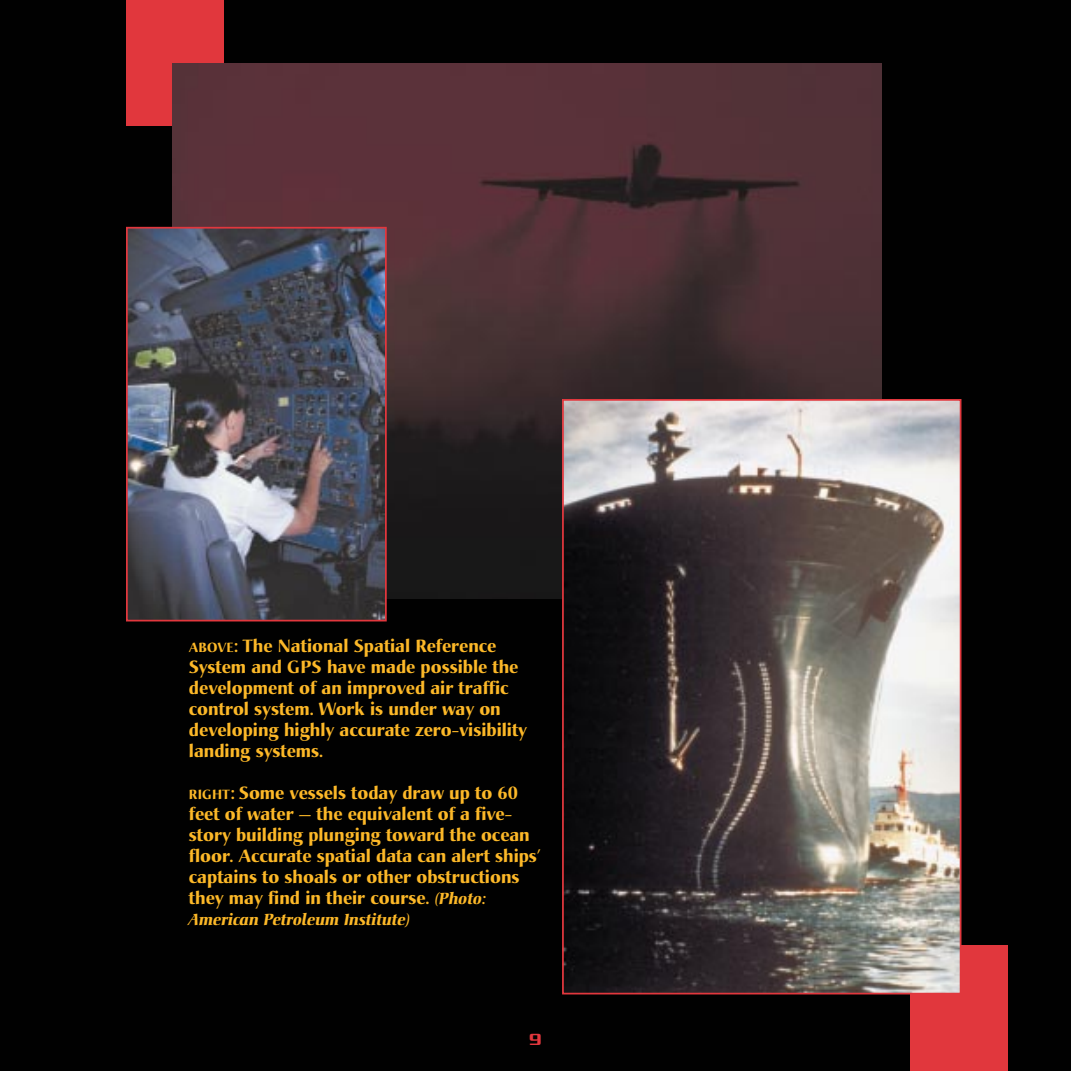
<style>
.page{position:relative;width:1071px;height:1071px;background:#010101}
.page>*{position:absolute;margin:0;border:0;box-sizing:border-box;transform-origin:0 0}
.t1{font:700 17.5px/21px "Christiana";color:#fcb828}
.t2{font:17.5px "Serpentine Sans ICG";color:#e1373d}
.t3{font:italic 700 15.75px "Christiana";color:#fcb828}
.s1{font-size:13.12px}
.s2{font-style:italic;font-size:15.75px}
</style>
<div class="page">
<div style="left:126px;top:0;width:98px;height:126px;background:#e1373d"></div>
<div style="left:910px;top:945px;width:98px;height:126px;background:#e1373d"></div>
<img style="left:173px;top:63px;width:709px;height:535px">
<img style="left:565px;top:402px;width:393px;height:589px">
<div style="left:562px;top:399px;width:399px;height:595px;border:2px solid #e1373d"></div>
<img style="left:129px;top:230px;width:255px;height:388px">
<div style="left:126px;top:227px;width:261px;height:394px;border:2px solid #e1373d"></div>
<p class="t1" style="left:189px;top:637px;width:340px"><span class="s1">ABOVE</span>: The National Spatial Reference System and GPS have made possible the development of an improved air traffic control system. Work is under way on developing highly accurate zero-visibility landing systems.</p>
<p class="t1" style="left:189px;top:784px;width:354px"><span class="s1">RIGHT</span>: Some vessels today draw up to 60 feet of water — the equivalent of a five&shy;story building plunging toward the ocean floor. Accurate spatial data can alert ships’ captains to shoals or other obstructions they may find in their course. <span class="s2">(Photo:</span></p>
<p class="t3" style="left:189px;top:913px;width:223px">American Petroleum Institute)</p>
<p class="t2" style="left:529px;top:1029px;width:14px">9</p>
</div>
